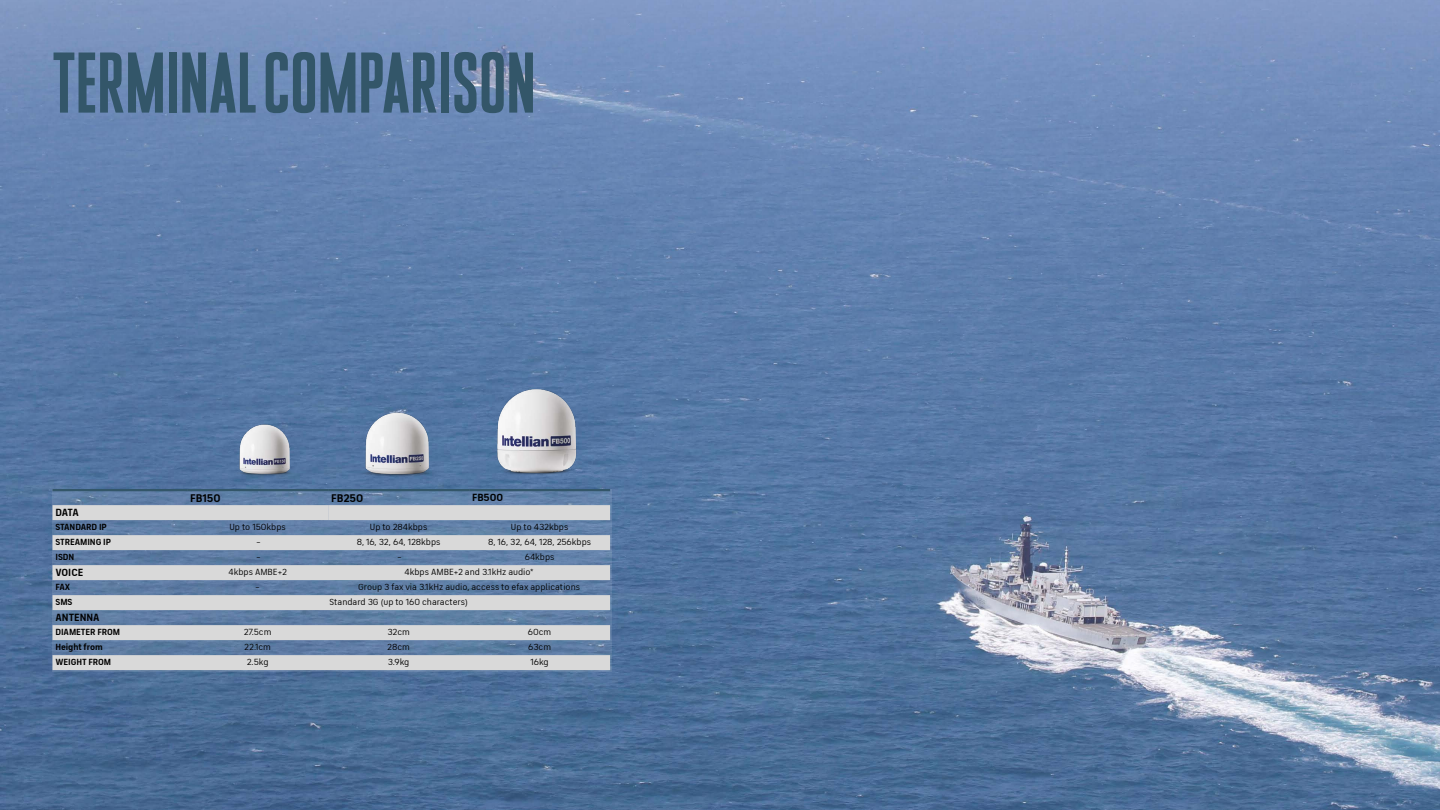
<style>
.page{position:relative;width:1440px;height:810px;background:#fff}
.page>*{position:absolute;margin:0;border:0;box-sizing:border-box;transform-origin:0 0}
.t1{font:85.88px "Inmarsat Infinite Standard";letter-spacing:-.025em;color:#335669}
.t2{font:700 11.25px "FS Industrie";color:#000}
.t3{font:700 10.5px "FS Industrie";color:#000}
.t4{font:9px "FS Industrie";color:#000}
.t5{font:700 9px "FS Industrie";letter-spacing:-.01em;color:#000}
</style>
<div class="page">
<img style="left:0;top:0;width:1440px;height:810px">
<svg style="left:52px;top:489px;width:560px;height:182px;background:#6180a7"></svg>
<svg style="left:52px;top:505px;width:558px;height:15px;background:#d7d8d8"></svg>
<svg style="left:52px;top:535px;width:558px;height:135px;background:#a0afc0"></svg>
<hr style="left:52px;top:489px;width:135px;height:2px;background:#335669">
<hr style="left:187px;top:489px;width:141px;height:2px;background:#335669">
<hr style="left:328px;top:489px;width:141px;height:2px;background:#335669">
<hr style="left:469px;top:489px;width:141px;height:2px;background:#335669">
<img style="left:235px;top:420px;width:59px;height:59px">
<img style="left:357px;top:404px;width:79px;height:79px">
<img style="left:488px;top:384px;width:98px;height:99px">
<h1 class="t1" style="left:52px;top:52px;width:486px">TERMINAL COMPARISON</h1>
<p class="t2" style="left:190px;top:491px;width:32px">FB150</p>
<p class="t2" style="left:331px;top:491px;width:34px">FB250</p>
<p class="t3" style="left:472px;top:491px;width:33px">FB500</p>
<p class="t3" style="left:55px;top:506px;width:25px">DATA</p>
<p class="t5" style="left:56px;top:521px;width:53px">STANDARD IP</p>
<p class="t4" style="left:229px;top:522px;width:58px">Up to 150kbps</p>
<p class="t4" style="left:370px;top:522px;width:59px">Up to 284kbps</p>
<p class="t4" style="left:511px;top:522px;width:59px">Up to 432kbps</p>
<p class="t5" style="left:56px;top:536px;width:57px">STREAMING IP</p>
<p class="t4" style="left:257px;top:537px;width:6px">–</p>
<p class="t4" style="left:357px;top:537px;width:85px">8, 16, 32, 64, 128kbps</p>
<p class="t4" style="left:488px;top:537px;width:104px">8, 16, 32, 64, 128, 256kbps</p>
<p class="t5" style="left:56px;top:551px;width:20px">ISDN</p>
<p class="t4" style="left:257px;top:552px;width:6px">–</p>
<p class="t4" style="left:398px;top:552px;width:6px">–</p>
<p class="t4" style="left:525px;top:552px;width:31px">64kbps</p>
<p class="t3" style="left:56px;top:566px;width:29px">VOICE</p>
<p class="t4" style="left:228px;top:567px;width:60px">4kbps AMBE+2</p>
<p class="t4" style="left:405px;top:567px;width:131px">4kbps AMBE+2 and 3.1kHz audio*</p>
<p class="t5" style="left:56px;top:581px;width:16px">FAX</p>
<p class="t4" style="left:256px;top:582px;width:6px">–</p>
<p class="t4" style="left:358px;top:582px;width:223px">Group 3 fax via 3.1kHz audio, access to efax applications</p>
<p class="t5" style="left:56px;top:596px;width:19px">SMS</p>
<p class="t4" style="left:329px;top:597px;width:140px">Standard 3G (up to 160 characters)</p>
<p class="t3" style="left:56px;top:611px;width:46px">ANTENNA</p>
<p class="t5" style="left:56px;top:626px;width:66px">DIAMETER FROM</p>
<p class="t4" style="left:244px;top:627px;width:29px">27.5cm</p>
<p class="t4" style="left:387px;top:627px;width:24px">32cm</p>
<p class="t4" style="left:528px;top:627px;width:25px">60cm</p>
<p class="t5" style="left:56px;top:641px;width:49px">Height from</p>
<p class="t4" style="left:244px;top:642px;width:28px">22.1cm</p>
<p class="t4" style="left:387px;top:642px;width:24px">28cm</p>
<p class="t4" style="left:528px;top:642px;width:24px">63cm</p>
<p class="t5" style="left:56px;top:656px;width:57px">WEIGHT FROM</p>
<p class="t4" style="left:247px;top:657px;width:23px">2.5kg</p>
<p class="t4" style="left:388px;top:657px;width:23px">3.9kg</p>
<p class="t4" style="left:530px;top:657px;width:20px">16kg</p>
</div>
